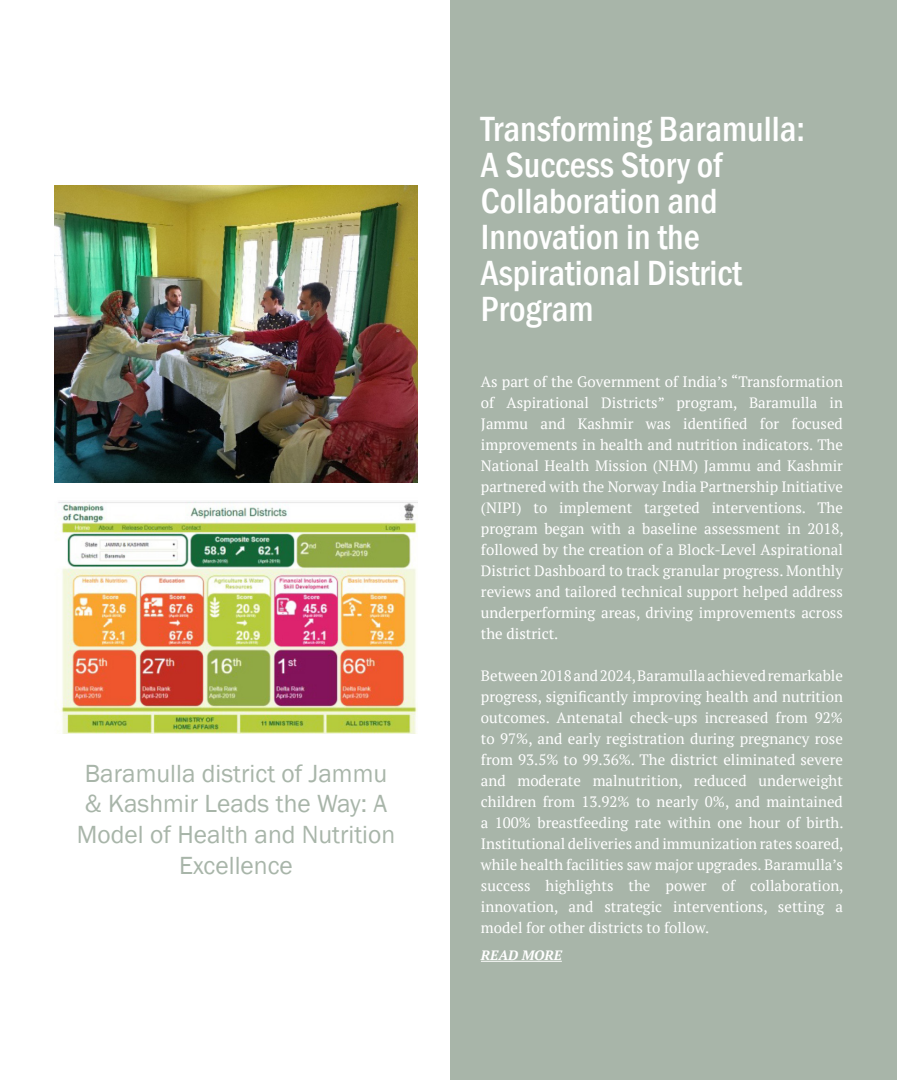
<style>
.page{position:relative;width:897px;height:1080px;background:#fff}
.page>*{position:absolute;margin:0;border:0;box-sizing:border-box;transform-origin:0 0}
.t1{font:500 condensed 36px/36px "Franklin Gothic";color:#fff}
.t2{font:25.5px/30.6px "Franklin Gothic";color:#a8b5a9;text-align:center}
.t3{font:15px/21px "PT Serif";color:#fff;text-align:justify}
.t4{font:italic 700 13.5px "PT Serif";color:#fff}
</style>
<div class="page">
<div style="left:450px;top:0;width:446px;height:1080px;background:#a8b5a9"></div>
<hr style="left:481px;top:961px;width:81px;height:1px;background:#fff">
<img style="left:58px;top:501px;width:359px;height:232px">
<img style="left:54px;top:185px;width:363px;height:298px">
<hr style="left:896px;top:0;width:1px;height:1080px;background:#cedadf">
<h2 class="t2" style="left:77px;top:759px;width:320px">Baramulla district of Jammu &amp; Kashmir Leads the Way: A<br>Model of Health and Nutrition<br>Excellence</h2>
<h1 class="t1" style="left:481px;top:111px;width:325px">Transforming Baramulla:<br>A Success Story of<br>Collaboration and<br>Innovation in the<br>Aspirational District<br>Program</h1>
<p class="t3" style="left:481px;top:371px;width:364px">As part of the Government of India’s “Transformation of Aspirational Districts” program, Baramulla in Jammu and Kashmir was identified for focused improvements in health and nutrition indicators. The National Health Mission (NHM) Jammu and Kashmir partnered with the Norway India Partnership Initiative (NIPI) to implement targeted interventions. The program began with a baseline assessment in 2018, followed by the creation of a Block-Level Aspirational District Dashboard to track granular progress. Monthly reviews and tailored technical support helped address underperforming areas, driving improvements across the district.</p>
<p class="t3" style="left:481px;top:665px;width:364px">Between 2018 and 2024, Baramulla achieved remarkable progress, significantly improving health and nutrition outcomes. Antenatal check-ups increased from 92% to 97%, and early registration during pregnancy rose from 93.5% to 99.36%. The district eliminated severe and moderate malnutrition, reduced underweight children from 13.92% to nearly 0%, and maintained a 100% breastfeeding rate within one hour of birth.<br>Institutional deliveries and immunization rates soared, while health facilities saw major upgrades. Baramulla’s success highlights the power of collaboration, innovation, and strategic interventions, setting a model for other districts to follow.</p>
<p class="t4" style="left:481px;top:947px;width:82px">READ MORE</p>
</div>
